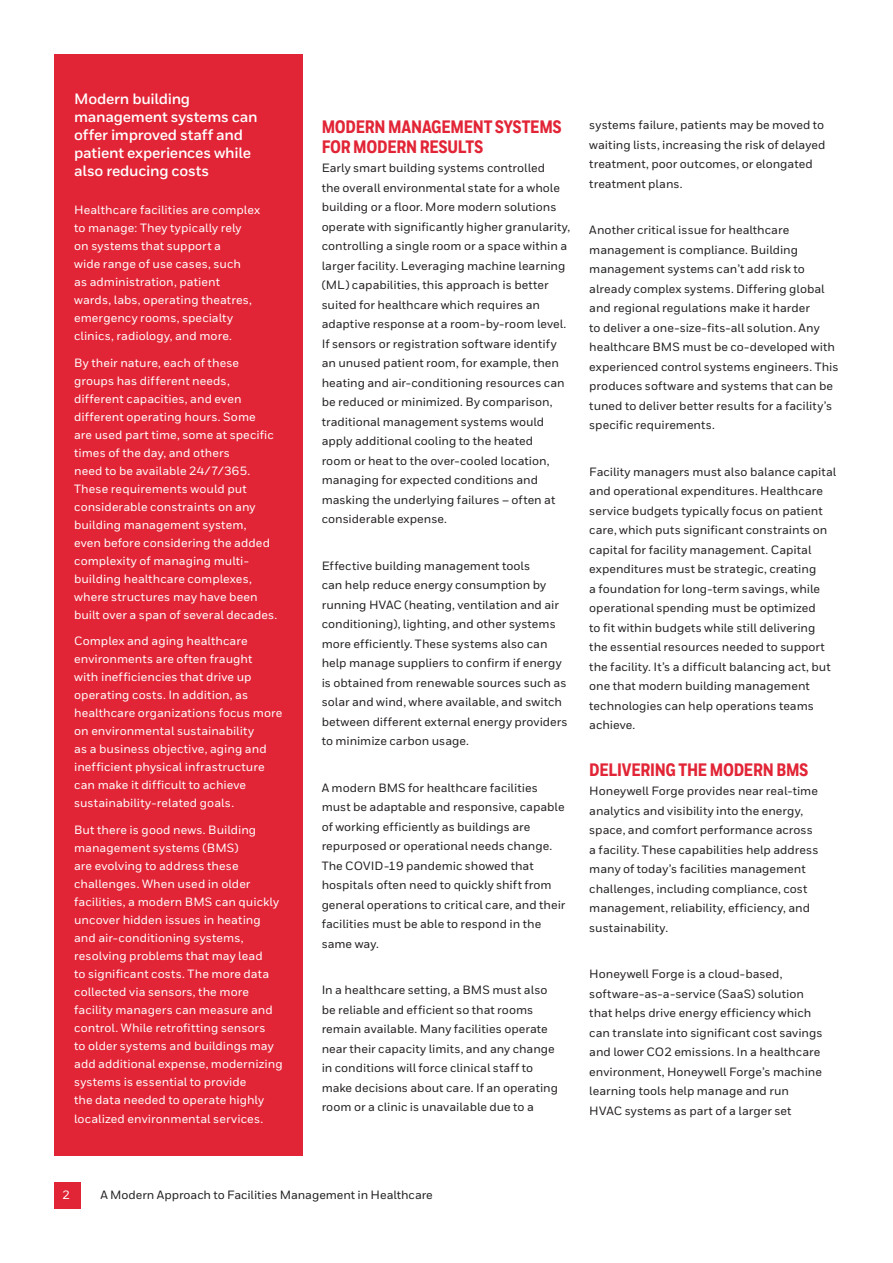
<style>
.page{position:relative;width:893px;height:1263px;background:#fff}
.page>*{position:absolute;margin:0;border:0;box-sizing:border-box;transform-origin:0 0}
.t1{font:800 18px/19.5px "Honeywell Cond";letter-spacing:-.015em;color:#e22536}
.Ad__Body__12_14{font:700 15px/18px "Honeywell Sans";letter-spacing:-.015em;color:#fff}
.t2{font:500 12px/19.5px "Honeywell Sans";color:#231f20}
.Ad__Body__12_14-2{font:500 12px/18px "Honeywell Sans";letter-spacing:.005em;color:#fff}
</style>
<div class="page">
<div style="left:54px;top:1183px;width:26px;height:26px;background:#e22536"></div>
<div style="left:54px;top:54px;width:248px;height:1102px;background:#e22536"></div>
<p class="Ad__Body__12_14" style="left:74px;top:90px;width:185px">Modern building management systems can offer improved staff and patient experiences while also reducing costs</p>
<p class="Ad__Body__12_14-2" style="left:74px;top:201px;width:187px">Healthcare facilities are complex to manage: They typically rely<br>on systems that support a<br>wide range of use cases, such<br>as administration, patient<br>wards, labs, operating theatres, emergency rooms, specialty clinics, radiology, and more.</p>
<p class="Ad__Body__12_14-2" style="left:74px;top:354px;width:205px">By their nature, each of these groups has different needs, different capacities, and even different operating hours. Some<br>are used part time, some at specific times of the day, and others<br>need to be available 24/7/365.<br>These requirements would put considerable constraints on any building management system,<br>even before considering the added complexity of managing multi&shy;building healthcare complexes, where structures may have been built over a span of several decades.</p>
<p class="Ad__Body__12_14-2" style="left:74px;top:632px;width:210px">Complex and aging healthcare environments are often fraught<br>with inefficiencies that drive up operating costs. In addition, as healthcare organizations focus more on environmental sustainability<br>as a business objective, aging and inefficient physical infrastructure can make it difficult to achieve sustainability-related goals.</p>
<p class="Ad__Body__12_14-2" style="left:74px;top:821px;width:210px">But there is good news. Building management systems (BMS)<br>are evolving to address these challenges. When used in older facilities, a modern BMS can quickly uncover hidden issues in heating and air-conditioning systems, resolving problems that may lead<br>to significant costs. The more data collected via sensors, the more facility managers can measure and control. While retrofitting sensors<br>to older systems and buildings may add additional expense, modernizing systems is essential to provide<br>the data needed to operate highly</p>
<p class="Ad__Body__12_14-2" style="left:74px;top:1110px;width:191px">localized environmental services.</p>
<p class="t1" style="left:322px;top:118px;width:241px">MODERN MANAGEMENT SYSTEMS<br>FOR MODERN RESULTS</p>
<p class="t2" style="left:322px;top:159px;width:250px">Early smart building systems controlled<br>the overall environmental state for a whole building or a floor. More modern solutions operate with significantly higher granularity, controlling a single room or a space within a larger facility. Leveraging machine learning (ML) capabilities, this approach is better suited for healthcare which requires an adaptive response at a room-by-room level.<br>If sensors or registration software identify an unused patient room, for example, then heating and air-conditioning resources can be reduced or minimized. By comparison, traditional management systems would apply additional cooling to the heated<br>room or heat to the over-cooled location, managing for expected conditions and masking the underlying failures – often at considerable expense.</p>
<p class="t2" style="left:322px;top:556px;width:248px">Effective building management tools<br>can help reduce energy consumption by running HVAC (heating, ventilation and air conditioning), lighting, and other systems more efficiently. These systems also can help manage suppliers to confirm if energy is obtained from renewable sources such as solar and wind, where available, and switch between different external energy providers to minimize carbon usage.</p>
<p class="t2" style="left:322px;top:778px;width:245px">A modern BMS for healthcare facilities must be adaptable and responsive, capable of working efficiently as buildings are repurposed or operational needs change.<br>The COVID-19 pandemic showed that hospitals often need to quickly shift from general operations to critical care, and their facilities must be able to respond in the same way.</p>
<p class="t2" style="left:322px;top:981px;width:238px">In a healthcare setting, a BMS must also be reliable and efficient so that rooms remain available. Many facilities operate near their capacity limits, and any change in conditions will force clinical staff to make decisions about care. If an operating room or a clinic is unavailable due to a</p>
<p class="t2" style="left:589px;top:115px;width:238px">systems failure, patients may be moved to waiting lists, increasing the risk of delayed treatment, poor outcomes, or elongated treatment plans.</p>
<p class="t2" style="left:589px;top:220px;width:251px">Another critical issue for healthcare management is compliance. Building management systems can’t add risk to already complex systems. Differing global and regional regulations make it harder<br>to deliver a one-size-fits-all solution. Any healthcare BMS must be co-developed with experienced control systems engineers. This produces software and systems that can be tuned to deliver better results for a facility’s specific requirements.</p>
<p class="t2" style="left:589px;top:462px;width:248px">Facility managers must also balance capital and operational expenditures. Healthcare service budgets typically focus on patient care, which puts significant constraints on capital for facility management. Capital expenditures must be strategic, creating<br>a foundation for long-term savings, while operational spending must be optimized<br>to fit within budgets while still delivering the essential resources needed to support the facility. It’s a difficult balancing act, but one that modern building management technologies can help operations teams achieve.</p>
<p class="t1" style="left:589px;top:760px;width:220px">DELIVERING THE MODERN BMS</p>
<p class="t2" style="left:589px;top:781px;width:231px">Honeywell Forge provides near real-time analytics and visibility into the energy, space, and comfort performance across a facility. These capabilities help address many of today’s facilities management challenges, including compliance, cost management, reliability, efficiency, and sustainability.</p>
<p class="t2" style="left:589px;top:964px;width:235px">Honeywell Forge is a cloud-based, software-as-a-service (SaaS) solution that helps drive energy efficiency which can translate into significant cost savings and lower CO2 emissions. In a healthcare environment, Honeywell Forge’s machine learning tools help manage and run HVAC systems as part of a larger set</p>
<p class="Ad__Body__12_14-2" style="left:63px;top:1186px;width:9px">2</p>
<p class="t2" style="left:100px;top:1185px;width:334px">A Modern Approach to Facilities Management in Healthcare</p>
</div>
